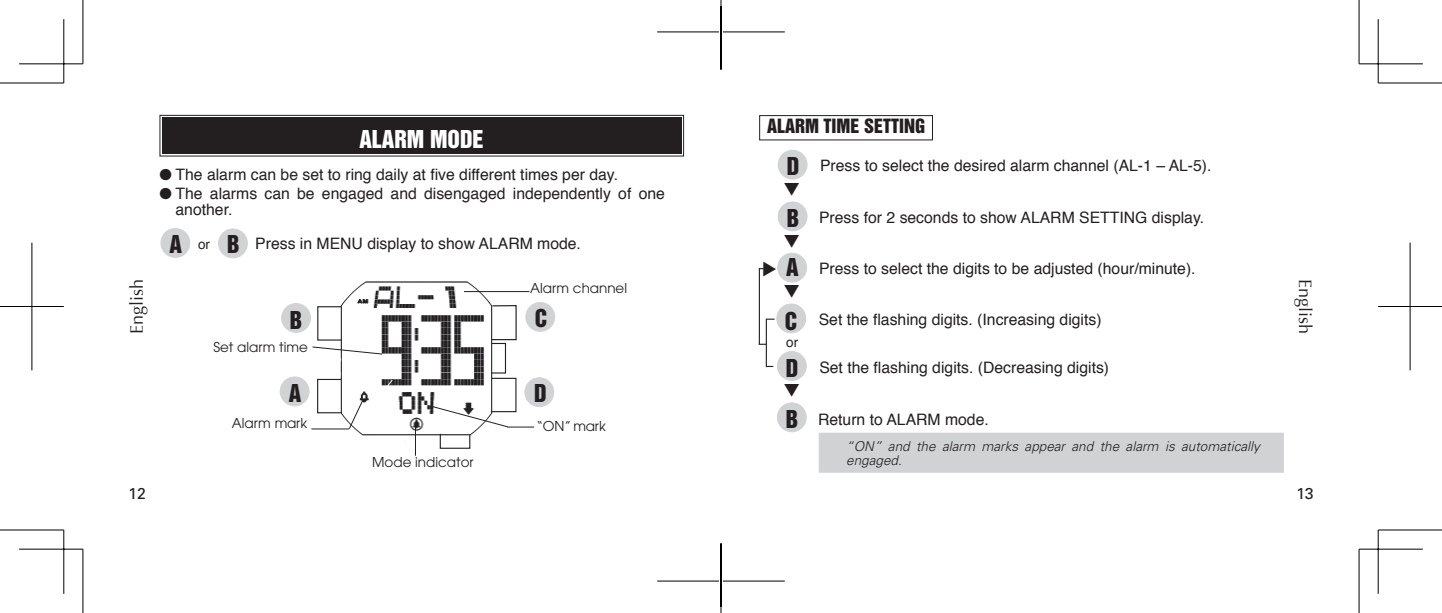
<style>
.page{position:relative;width:1442px;height:613px;background:#fff}
.page>*{position:absolute;margin:0;border:0;box-sizing:border-box;transform-origin:0 0}
.t1{font:22.5px/46.8px "Helvetica Inserat";color:#231f20}
.t2{font:22.5px "Helvetica Inserat";color:#fff}
.t3{font:18px "Helvetica Inserat";color:#231f20}
.t4{font:18px "Optima";color:#231f20}
.t5{font:15.75px/16px "Helvetica";color:#231f20}
.t6{font:15.75px "Univers";color:#231f20}
.t7{font:italic 300 13.5px "Univers";color:#231f20}
.t8{font:13.5px "Avant Garde";color:#231f20}
.t9{font:13.5px "Helvetica";color:#231f20}
.s1{font-family:"Helvetica Inserat";font-size:22.5px}
</style>
<div class="page">
<img style="left:342px;top:281px;width:154px;height:23px">
<svg style="left:159px;top:114px;width:525px;height:43px;background:#3a3738"></svg>
<div style="left:163px;top:119px;width:517px;height:34px;border:1px solid #231f20"></div>
<div style="left:282px;top:303px;width:28px;height:29px;background:#d1d2d4;border-radius:50%"></div>
<div style="left:281px;top:303px;width:30px;height:29px;border:1px solid #d1d2d4;border-radius:50%"></div>
<div style="left:525px;top:377px;width:29px;height:29px;background:#d1d2d4;border-radius:50%"></div>
<div style="left:524px;top:377px;width:30px;height:29px;border:1px solid #d1d2d4;border-radius:50%"></div>
<div style="left:526px;top:302px;width:29px;height:29px;background:#d1d2d4;border-radius:50%"></div>
<div style="left:525px;top:302px;width:30px;height:29px;border:1px solid #d1d2d4;border-radius:50%"></div>
<div style="left:280px;top:377px;width:29px;height:28px;background:#d1d2d4;border-radius:50%"></div>
<div style="left:280px;top:376px;width:29px;height:30px;border:1px solid #d1d2d4;border-radius:50%"></div>
<hr style="left:311px;top:428px;width:38px;height:1px;background:#231f20">
<hr style="left:464px;top:291px;width:65px;height:1px;background:#231f20">
<svg style="left:312px;top:304px;width:222px;height:145px"></svg>
<div style="left:161px;top:228px;width:29px;height:29px;background:#d1d2d4;border-radius:50%"></div>
<div style="left:161px;top:228px;width:29px;height:29px;border:1px solid #d1d2d4;border-radius:50%"></div>
<div style="left:219px;top:229px;width:28px;height:29px;background:#d1d2d4;border-radius:50%"></div>
<div style="left:218px;top:228px;width:30px;height:30px;border:1px solid #d1d2d4;border-radius:50%"></div>
<div style="left:759px;top:115px;width:174px;height:25px;border:1px solid #231f20"></div>
<div style="left:778px;top:150px;width:29px;height:29px;background:#d1d2d4;border-radius:50%"></div>
<div style="left:778px;top:150px;width:29px;height:29px;border:1px solid #d1d2d4;border-radius:50%"></div>
<div style="left:778px;top:202px;width:29px;height:29px;background:#d1d2d4;border-radius:50%"></div>
<div style="left:778px;top:201px;width:29px;height:30px;border:1px solid #d1d2d4;border-radius:50%"></div>
<div style="left:778px;top:253px;width:28px;height:29px;background:#d1d2d4;border-radius:50%"></div>
<div style="left:777px;top:253px;width:30px;height:29px;border:1px solid #d1d2d4;border-radius:50%"></div>
<hr style="left:759px;top:268px;width:1px;height:76px;background:#231f20">
<div style="left:777px;top:304px;width:28px;height:28px;background:#d1d2d4;border-radius:50%"></div>
<div style="left:776px;top:303px;width:30px;height:30px;border:1px solid #d1d2d4;border-radius:50%"></div>
<div style="left:777px;top:351px;width:29px;height:29px;background:#d1d2d4;border-radius:50%"></div>
<div style="left:777px;top:351px;width:29px;height:29px;border:1px solid #d1d2d4;border-radius:50%"></div>
<hr style="left:766px;top:318px;width:1px;height:49px;background:#231f20">
<div style="left:777px;top:402px;width:29px;height:29px;background:#d1d2d4;border-radius:50%"></div>
<div style="left:777px;top:402px;width:29px;height:30px;border:1px solid #d1d2d4;border-radius:50%"></div>
<div style="left:819px;top:432px;width:464px;height:40px;background:#d1d2d4;border:1px solid #d1d2d4"></div>
<hr style="left:415px;top:423px;width:1px;height:32px;background:#231f20">
<svg style="left:0;top:82px;width:62px;height:1px"></svg>
<svg style="left:1379px;top:82px;width:63px;height:1px"></svg>
<svg style="left:82px;top:0;width:1px;height:62px"></svg>
<svg style="left:82px;top:550px;width:1px;height:62px"></svg>
<hr style="left:0;top:83px;width:64px;height:1px;background:#000">
<hr style="left:1378px;top:83px;width:64px;height:1px;background:#000">
<hr style="left:0;top:529px;width:64px;height:1px;background:#000">
<hr style="left:1378px;top:529px;width:64px;height:1px;background:#000">
<hr style="left:83px;top:0;width:1px;height:64px;background:#000">
<hr style="left:83px;top:549px;width:1px;height:63px;background:#000">
<hr style="left:1358px;top:0;width:1px;height:64px;background:#000">
<hr style="left:1358px;top:549px;width:1px;height:63px;background:#000">
<hr style="left:19px;top:63px;width:64px;height:1px;background:#000">
<hr style="left:1359px;top:63px;width:63px;height:1px;background:#000">
<hr style="left:19px;top:548px;width:64px;height:1px;background:#000">
<hr style="left:1359px;top:548px;width:63px;height:1px;background:#000">
<hr style="left:63px;top:19px;width:1px;height:64px;background:#000">
<hr style="left:63px;top:529px;width:1px;height:64px;background:#000">
<hr style="left:1377px;top:19px;width:1px;height:64px;background:#000">
<hr style="left:1377px;top:529px;width:1px;height:64px;background:#000">
<hr style="left:657px;top:32px;width:128px;height:1px;background:#000">
<hr style="left:720px;top:0;width:1px;height:64px;background:#000">
<hr style="left:657px;top:580px;width:128px;height:1px;background:#000">
<hr style="left:720px;top:549px;width:1px;height:63px;background:#000">
<hr style="left:0;top:306px;width:64px;height:1px;background:#000">
<hr style="left:32px;top:242px;width:1px;height:128px;background:#000">
<hr style="left:1378px;top:306px;width:64px;height:1px;background:#000">
<hr style="left:1409px;top:242px;width:1px;height:128px;background:#000">
<hr style="left:719px;top:22px;width:3px;height:47px;background:#fff">
<hr style="left:719px;top:543px;width:3px;height:48px;background:#fff">
<hr style="left:720px;top:22px;width:1px;height:47px;background:#000">
<hr style="left:720px;top:543px;width:1px;height:48px;background:#000">
<svg style="left:759px;top:268px;width:8px;height:8px"></svg>
<p class="t3" style="left:767px;top:115px;width:160px">ALARM TIME SETTING</p>
<h1 class="t1" style="left:787px;top:144px;width:14px">D</h1>
<p class="t5" style="left:820px;top:158px;width:393px">Press to select the desired alarm channel (AL-1 – AL-5).</p>
<h1 class="t1" style="left:787px;top:195px;width:14px">B</h1>
<p class="t5" style="left:819px;top:210px;width:386px">Press for 2 seconds to show ALARM SETTING display.</p>
<p class="t5" style="left:786px;top:261px;width:411px"><span class="s1">A</span> Press to select the digits to be adjusted (hour/minute).</p>
<p class="t5" style="left:819px;top:312px;width:284px">Set the flashing digits. (Increasing digits)</p>
<p class="t5" style="left:819px;top:359px;width:291px">Set the flashing digits. (Decreasing digits)</p>
<h1 class="t2" style="left:359px;top:126px;width:126px">ALARM MODE</h1>
<p class="t5" style="left:160px;top:166px;width:460px">● The alarm can be set to ring daily at five different times per day.</p>
<p class="t5" style="left:175px;top:186px;width:491px;text-indent:-16px">● The alarms can be engaged and disengaged independently of one another.</p>
<p class="t5" style="left:255px;top:236px;width:327px">Press in MENU display to show ALARM mode.</p>
<h1 class="t1" style="left:169px;top:221px;width:72px">A<sup>or</sup>B</h1>
<p class="t4" style="left:126px;top:334px;width:57px;rotate:-90deg">English</p>
<p class="t4" style="left:1315px;top:279px;width:57px;rotate:90deg">English</p>
<p class="t8" style="left:530px;top:279px;width:98px">Alarm channel</p>
<h1 class="t1" style="left:535px;top:295px;width:14px">C</h1>
<h1 class="t1" style="left:290px;top:297px;width:14px">B</h1>
<h1 class="t1" style="left:785px;top:298px;width:15px">C<br>D</h1>
<p class="t9" style="left:786px;top:331px;width:14px">or</p>
<p class="t8" style="left:213px;top:339px;width:96px">Set alarm time</p>
<h1 class="t1" style="left:289px;top:370px;width:14px">A</h1>
<p class="t8" style="left:232px;top:415px;width:77px">Alarm mark</p>
<h1 class="t1" style="left:534px;top:370px;width:14px">D</h1>
<p class="t8" style="left:536px;top:418px;width:71px">“ON” mark</p>
<p class="t5" style="left:786px;top:411px;width:204px"><span class="s1">B</span> Return to ALARM mode.</p>
<p class="t7" style="left:846px;top:437px;width:415px">“ON” and the alarm marks appear and the alarm is automatically</p>
<p class="t8" style="left:372px;top:453px;width:103px">Mode indicator</p>
<p class="t7" style="left:846px;top:452px;width:57px">engaged.</p>
<p class="t6" style="left:128px;top:484px;width:19px">12</p>
<p class="t6" style="left:1296px;top:484px;width:19px">13</p>
</div>
